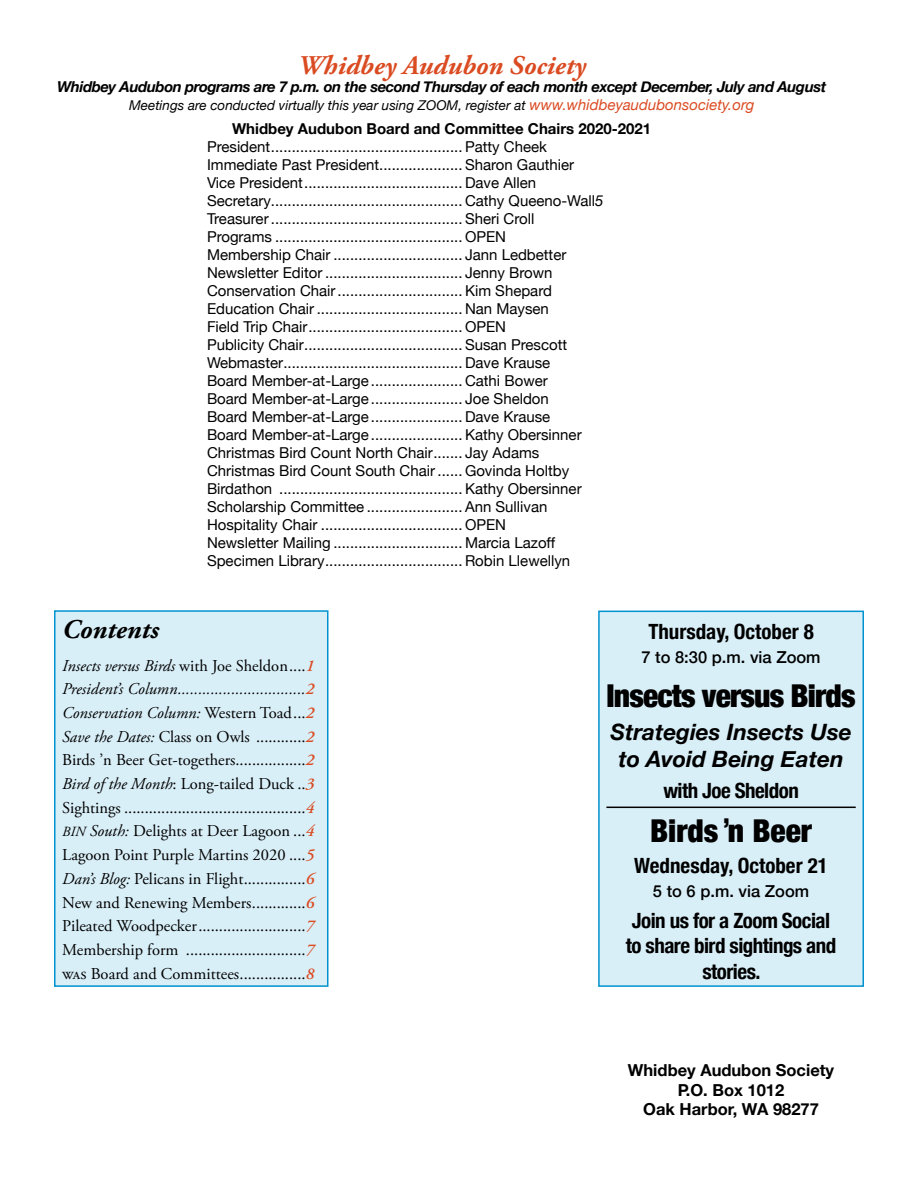
<style>
.page{position:relative;width:918px;height:1188px;background:#fff}
.page>*{position:absolute;margin:0;border:0;box-sizing:border-box;transform-origin:0 0}
.t1{font:900 condensed 31.5px "Helvetica Neue";letter-spacing:-.025em;color:#000}
.t2{font:900 condensed 31.5px "Helvetica Neue";color:#000}
.t3{font:italic 700 27px "Adobe Garamond Pro";color:#da4b22}
.t4{font:italic 700 27px "Adobe Garamond Pro";color:#000}
.t5{font:italic 700 22.5px/27px "Helvetica Neue";color:#000;text-align:center}
.t6{font:700 condensed 21px/25.2px "Helvetica Neue";letter-spacing:-.025em;color:#000;text-align:center}
.t7{font:700 condensed 21px "Helvetica Neue";color:#000}
.t8{font:16.5px/23.7px "Adobe Garamond Pro";color:#000;text-align:justify}
.t9{font:700 16.5px/19.8px "Helvetica Neue";color:#000;text-align:center}
.t10{font:500 16.5px "Helvetica Neue";color:#000}
.t11{font:15px/18px "Helvetica Neue";color:#000}
.t12{font:italic 700 15px "Helvetica Neue";letter-spacing:-.03em;color:#000}
.t13{font:700 15px "Helvetica Neue";color:#000}
.t14{font:italic 13.5px "Helvetica Neue";color:#000}
.s1{font-size:15px;color:#da4b22}
.s2{font-style:italic}
.s3{font-weight:600;font-style:italic;color:#da4b22}
.s4{font-family:"Adobe Garamond Pro Italic SC850";font-size:14.1px}
</style>
<div class="page">
<div style="left:599px;top:611px;width:264px;height:375px;background:#d9eff8"></div>
<hr style="left:606px;top:807px;width:250px;height:1px;background:#000">
<div style="left:598px;top:611px;width:266px;height:376px;border:2px solid #0193cf"></div>
<div style="left:55px;top:611px;width:273px;height:375px;background:#d9eff8"></div>
<div style="left:54px;top:610px;width:274px;height:377px;border:2px solid #0193cf"></div>
<h2 class="t3" style="left:298px;top:49px;width:290px">Whidbey Audubon Society</h2>
<p class="t12" style="left:57px;top:74px;width:771px">Whidbey Audubon programs are 7 p.m. on the second Thursday of each month except December, July and August</p>
<p class="t14" style="left:129px;top:95px;width:627px">Meetings are conducted virtually this year using ZOOM, register at <span class="s1">www.whidbeyaudubonsociety.org</span></p>
<p class="t13" style="left:232px;top:116px;width:421px">Whidbey Audubon Board and Committee Chairs 2020-2021</p>
<p class="t11" style="left:207px;top:138px;width:398px">President.............................................. Patty Cheek Immediate Past President.................... Sharon Gauthier Vice President...................................... Dave Allen Secretary.............................................. Cathy Queeno-Wall<span class="s2">5<br></span>Treasurer.............................................. Sheri Croll<br>Programs ............................................. OPEN<br>Membership Chair ............................... Jann Ledbetter Newsletter Editor ................................. Jenny Brown Conservation Chair.............................. Kim Shepard Education Chair ................................... Nan Maysen<br>Field Trip Chair..................................... OPEN<br>Publicity Chair...................................... Susan Prescott Webmaster........................................... Dave Krause<br>Board Member-at-Large ...................... Cathi Bower<br>Board Member-at-Large ...................... Joe Sheldon<br>Board Member-at-Large ...................... Dave Krause<br>Board Member-at-Large ...................... Kathy Obersinner Christmas Bird Count North Chair....... Jay Adams Christmas Bird Count South Chair ...... Govinda Holtby Birdathon ............................................ Kathy Obersinner Scholarship Committee ....................... Ann Sullivan Hospitality Chair .................................. OPEN<br>Newsletter Mailing ............................... Marcia Lazoff Specimen Library................................. Robin Llewellyn</p>
<h2 class="t4" style="left:62px;top:614px;width:98px">Contents</h2>
<p class="t8" style="left:62px;top:654px;width:254px"><span class="s2">Insects versus Birds</span> with Joe Sheldon....<span class="s3">1<br></span><span class="s2">President’s Column...............................</span><span class="s3">2<br></span><span class="s2">Conservation Column:</span> Western Toad...<span class="s3">2<br></span><span class="s2">Save the Dates:</span> Class on Owls ............<span class="s3">2<br></span>Birds ’n Beer Get-togethers.................<span class="s3">2<br></span><span class="s2">Bird of the Month</span>: Long-tailed Duck ..<span class="s3">3<br></span>Sightings ............................................<span class="s3">4 </span><span class="s4">bin</span> <span class="s2">South:</span> Delights at Deer Lagoon ...<span class="s3">4<br></span>Lagoon Point Purple Martins 2020 ....<span class="s3">5<br></span><span class="s2">Dan’s Blog:</span> Pelicans in Flight...............<span class="s3">6<br></span>New and Renewing Members.............<span class="s3">6<br></span>Pileated Woodpecker..........................<span class="s3">7<br></span>Membership form .............................<span class="s3">7 </span>was Board and Committees................<span class="s3">8</span></p>
<h3 class="t7" style="left:648px;top:614px;width:167px">Thursday, October 8</h3>
<p class="t10" style="left:642px;top:644px;width:181px">7 to 8:30 p.m. via Zoom</p>
<h1 class="t1" style="left:606px;top:670px;width:251px">Insects versus Birds</h1>
<h3 class="t5" style="left:610px;top:719px;width:243px">Strategies Insects Use to Avoid Being Eaten</h3>
<h3 class="t6" style="left:663px;top:776px;width:137px">with Joe Sheldon</h3>
<h1 class="t2" style="left:650px;top:805px;width:163px">Birds ̓n Beer</h1>
<h3 class="t7" style="left:634px;top:848px;width:195px">Wednesday, October 21</h3>
<p class="t10" style="left:653px;top:878px;width:158px">5 to 6 p.m. via Zoom</p>
<h3 class="t6" style="left:626px;top:907px;width:212px">Join us for a Zoom Social to share bird sightings and stories.</h3>
<p class="t9" style="left:628px;top:1060px;width:208px">Whidbey Audubon Society<br>P.O. Box 1012<br>Oak Harbor, WA 98277</p>
</div>
